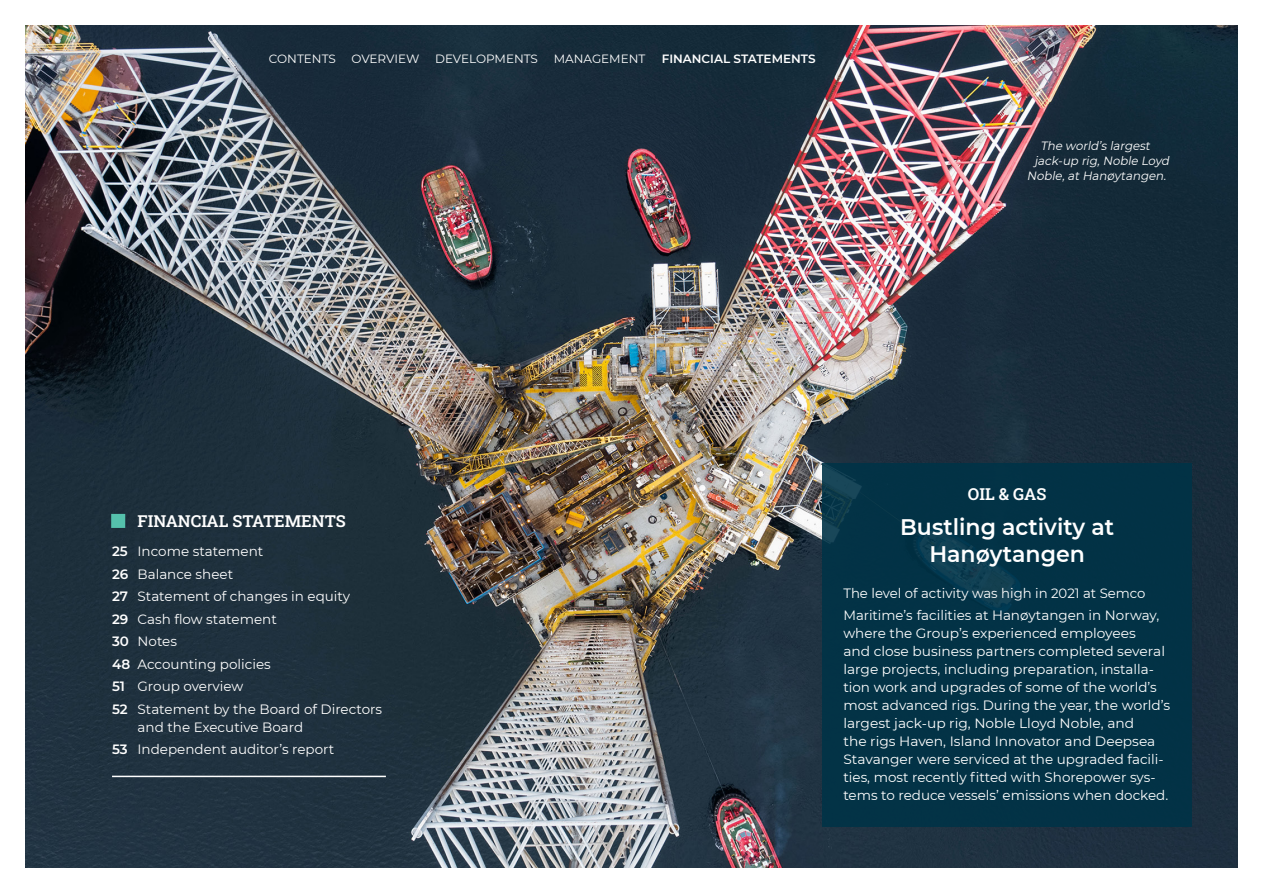
<style>
.page{position:relative;width:1263px;height:893px;background:#fff}
.page>*{position:absolute;margin:0;border:0;box-sizing:border-box;transform-origin:0 0}
.t1{font:600 22.5px/27px "Montserrat";color:#fff;text-align:center}
.t2{font:600 16.5px "Roboto Slab";color:#fff}
.t3{font:13.5px/18px "Montserrat";color:#fff}
.t4{font:italic 12px "Montserrat";color:#fff}
.t5{font:12px "Montserrat";color:#fff}
.t6{font:600 12px "Montserrat";color:#fff}
.s1{color:#55c1ac}
.s2{font-weight:600}
</style>
<div class="page">
<img style="left:26px;top:26px;width:1211px;height:841px">
<hr style="left:112px;top:776px;width:274px;height:1px;background:#fff">
<div style="left:822px;top:463px;width:370px;height:364px;background:#003347"></div>
<p class="t5" style="left:269px;top:51px;width:69px">CONTENTS</p>
<p class="t5" style="left:352px;top:51px;width:69px">OVERVIEW</p>
<p class="t5" style="left:435px;top:51px;width:104px">DEVELOPMENTS</p>
<p class="t5" style="left:554px;top:51px;width:93px">MANAGEMENT</p>
<p class="t6" style="left:662px;top:51px;width:155px">FINANCIAL STATEMENTS</p>
<p class="t4" style="left:1040px;top:137px;width:114px">The world’s largest</p>
<p class="t4" style="left:1034px;top:152px;width:139px">jack-up rig, Noble Loyd</p>
<p class="t4" style="left:1027px;top:167px;width:143px">Noble, at Hanøytangen.</p>
<p class="t2" style="left:112px;top:510px;width:235px"><span class="s1">■</span> FINANCIAL STATEMENTS</p>
<p class="t3" style="left:112px;top:540px;width:272px;line-height:22.5px"><span class="s2">25</span> Income statement<br><span class="s2">26</span> Balance sheet<br><span class="s2">27</span> Statement of changes in equity<br><span class="s2">29</span> Cash flow statement<br><span class="s2">30</span> Notes<br><span class="s2">48</span> Accounting policies<br><span class="s2">51</span> Group overview<br><span class="s2">52</span> Statement by the Board of Directors</p>
<p class="t3" style="left:112px;top:715px;width:224px;line-height:22.5px;text-align:center">and the Executive Board<br><span class="s2">53</span> Independent auditor’s report</p>
<p class="t2" style="left:968px;top:483px;width:80px">OIL &amp; GAS</p>
<h1 class="t1" style="left:900px;top:513px;width:215px">Bustling activity at<br>Hanøytangen</h1>
<p class="t3" style="left:843px;top:582px;width:317px;line-height:21.6px">The level of activity was high in 2021 at Semco<br>Maritime’s facilities at Hanøytangen in Norway,</p>
<p class="t3" style="left:843px;top:623px;width:328px">where the Group’s experienced employees<br>and close business partners completed several large projects, including preparation, installa&shy;tion work and upgrades of some of the world’s most advanced rigs. During the year, the world’s largest jack-up rig, Noble Lloyd Noble, and<br>the rigs Haven, Island Innovator and Deepsea Stavanger were serviced at the upgraded facili&shy;ties, most recently fitted with Shorepower sys&shy;tems to reduce vessels’ emissions when docked.</p>
</div>
